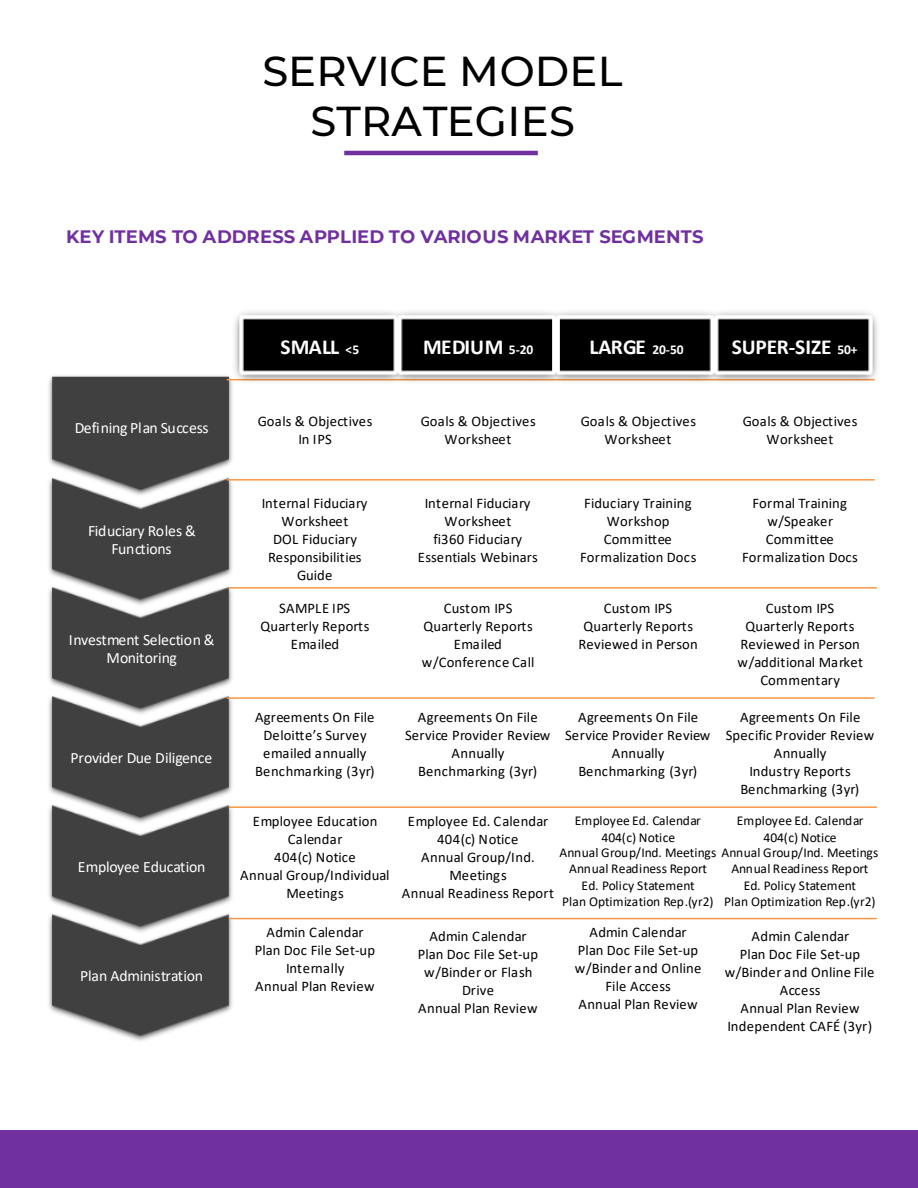
<style>
.page{position:relative;width:918px;height:1188px;background:#fff}
.page>*{position:absolute;margin:0;border:0;box-sizing:border-box;transform-origin:0 0}
.t1{font:500 41.7px/49.7px "Montserrat";letter-spacing:.005em;color:#000;text-align:center}
.t2{font:700 21.45px "Calibri";letter-spacing:-.005em;color:#fff}
.t3{font:700 18px "Montserrat";letter-spacing:.01em;color:#7030a0}
.t4{font:15.75px/18px "Calibri";letter-spacing:-.015em;color:#fff;text-align:center}
.t5{font:14.7px/18px "Calibri";letter-spacing:.01em;color:#000;text-align:center}
.t6{font:14.7px "Calibri";letter-spacing:.035em;color:#000}
.t7{font:14.7px "Calibri";letter-spacing:.03em;color:#000}
.t8{font:13.5px "Calibri";color:#000}
.s1{font-size:13.5px}
</style>
<div class="page">
<img style="left:48px;top:375px;width:190px;height:666px">
<hr style="left:227px;top:479px;width:648px;height:2px;background:#f79646">
<hr style="left:229px;top:587px;width:648px;height:2px;background:#f79646">
<hr style="left:227px;top:697px;width:648px;height:2px;background:#f79646">
<hr style="left:229px;top:806px;width:648px;height:2px;background:#f79646">
<hr style="left:229px;top:918px;width:648px;height:1px;background:#f79646">
<img style="left:227px;top:311px;width:651px;height:82px">
<div style="left:0;top:1131px;width:918px;height:57px;background:#7030a0"></div>
<hr style="left:344px;top:151px;width:194px;height:4px;background:#7030a0">
<p class="t1" style="left:262px;top:47px;width:362px">SERVICE MODEL<br>STRATEGIES</p>
<p class="t3" style="left:66px;top:226px;width:639px">KEY ITEMS TO ADDRESS APPLIED TO VARIOUS MARKET SEGMENTS</p>
<p class="t4" style="left:75px;top:420px;width:135px">Defining Plan Success</p>
<p class="t4" style="left:88px;top:523px;width:109px">Fiduciary Roles &amp;<br>Functions</p>
<p class="t4" style="left:69px;top:632px;width:147px">Investment Selection &amp;<br>Monitoring</p>
<p class="t4" style="left:71px;top:750px;width:143px">Provider Due Diligence</p>
<p class="t4" style="left:78px;top:859px;width:129px">Employee Education</p>
<p class="t4" style="left:80px;top:968px;width:124px">Plan Administration</p>
<p class="t2" style="left:281px;top:338px;width:80px">SMALL <span class="s1">&lt;5</span></p>
<p class="t2" style="left:423px;top:338px;width:112px">MEDIUM <span class="s1">5-20</span></p>
<p class="t2" style="left:589px;top:338px;width:96px">LARGE <span class="s1">20-50</span></p>
<p class="t2" style="left:732px;top:338px;width:127px">SUPER-SIZE <span class="s1">50+</span></p>
<p class="t5" style="left:258px;top:413px;width:116px">Goals &amp; Objectives</p>
<p class="t5" style="left:298px;top:431px;width:35px">In IPS</p>
<p class="t5" style="left:421px;top:413px;width:117px">Goals &amp; Objectives</p>
<p class="t5" style="left:445px;top:431px;width:68px">Worksheet</p>
<p class="t5" style="left:581px;top:413px;width:117px">Goals &amp; Objectives</p>
<p class="t5" style="left:605px;top:431px;width:68px">Worksheet</p>
<p class="t5" style="left:743px;top:413px;width:116px">Goals &amp; Objectives</p>
<p class="t5" style="left:767px;top:431px;width:68px">Worksheet</p>
<p class="t5" style="left:262px;top:495px;width:107px">Internal Fiduciary<br>Worksheet</p>
<p class="t5" style="left:268px;top:531px;width:95px">DOL Fiduciary<br>Responsibilities<br>Guide</p>
<p class="t5" style="left:279px;top:601px;width:72px">SAMPLE IPS</p>
<p class="t5" style="left:260px;top:619px;width:111px">Quarterly Reports<br>Emailed</p>
<p class="t5" style="left:255px;top:710px;width:121px">Agreements On File</p>
<p class="t5" style="left:263px;top:728px;width:105px;text-align:left">Deloitte’s Survey emailed annually</p>
<p class="t5" style="left:255px;top:764px;width:121px">Benchmarking (3yr)</p>
<p class="t5" style="left:253px;top:813px;width:126px">Employee Education<br>Calendar</p>
<p class="t6" style="left:274px;top:851px;width:83px">404(c) Notice</p>
<p class="t5" style="left:240px;top:867px;width:151px">Annual Group/Individual<br>Meetings</p>
<p class="t5" style="left:266px;top:925px;width:99px">Admin Calendar</p>
<p class="t5" style="left:255px;top:943px;width:122px">Plan Doc File Set-up<br>Internally</p>
<p class="t5" style="left:255px;top:979px;width:121px">Annual Plan Review</p>
<p class="t5" style="left:418px;top:495px;width:122px">Internal Fiduciary<br>Worksheet<br>fi360 Fiduciary<br>Essentials Webinars</p>
<p class="t5" style="left:584px;top:495px;width:109px">Fiduciary Training<br>Workshop</p>
<p class="t5" style="left:580px;top:531px;width:118px">Committee<br>Formalization Docs</p>
<p class="t5" style="left:752px;top:495px;width:96px">Formal Training w/Speaker</p>
<p class="t5" style="left:742px;top:531px;width:117px">Committee<br>Formalization Docs</p>
<p class="t5" style="left:444px;top:601px;width:70px">Custom IPS</p>
<p class="t5" style="left:422px;top:619px;width:114px">Quarterly Reports<br>Emailed w/Conference Call</p>
<p class="t5" style="left:604px;top:601px;width:70px">Custom IPS</p>
<p class="t5" style="left:578px;top:619px;width:121px">Quarterly Reports<br>Reviewed in Person</p>
<p class="t5" style="left:418px;top:710px;width:121px">Agreements On File</p>
<p class="t5" style="left:405px;top:728px;width:147px">Service Provider Review<br>Annually</p>
<p class="t5" style="left:418px;top:764px;width:120px">Benchmarking (3yr)</p>
<p class="t5" style="left:578px;top:710px;width:122px">Agreements On File</p>
<p class="t5" style="left:565px;top:728px;width:147px">Service Provider Review<br>Annually</p>
<p class="t5" style="left:578px;top:764px;width:120px">Benchmarking (3yr)</p>
<p class="t5" style="left:766px;top:601px;width:70px">Custom IPS</p>
<p class="t5" style="left:737px;top:619px;width:127px">Quarterly Reports<br>Reviewed in Person w/additional Market<br>Commentary</p>
<p class="t5" style="left:740px;top:710px;width:122px">Agreements On File</p>
<p class="t5" style="left:726px;top:728px;width:150px">Specific Provider Review<br>Annually</p>
<p class="t5" style="left:740px;top:764px;width:120px">Industry Reports<br>Benchmarking (3yr)</p>
<p class="t8" style="left:575px;top:815px;width:128px">Employee Ed. Calendar</p>
<p class="t8" style="left:602px;top:831px;width:75px">404(c) Notice</p>
<p class="t8" style="left:560px;top:847px;width:320px">Annual Group/Ind. Meetings Annual Group/Ind. Meetings</p>
<p class="t8" style="left:569px;top:863px;width:139px">Annual Readiness Report</p>
<p class="t8" style="left:582px;top:880px;width:115px">Ed. Policy Statement</p>
<p class="t8" style="left:562px;top:896px;width:153px">Plan Optimization Rep.(yr2)</p>
<p class="t8" style="left:737px;top:815px;width:128px">Employee Ed. Calendar</p>
<p class="t8" style="left:764px;top:831px;width:75px">404(c) Notice</p>
<p class="t8" style="left:731px;top:863px;width:139px">Annual Readiness Report</p>
<p class="t8" style="left:744px;top:880px;width:114px">Ed. Policy Statement</p>
<p class="t8" style="left:724px;top:896px;width:153px">Plan Optimization Rep.(yr2)</p>
<p class="t5" style="left:408px;top:813px;width:142px">Employee Ed. Calendar</p>
<p class="t7" style="left:437px;top:833px;width:83px">404(c) Notice</p>
<p class="t5" style="left:421px;top:849px;width:115px">Annual Group/Ind.<br>Meetings</p>
<p class="t5" style="left:402px;top:885px;width:154px">Annual Readiness Report</p>
<p class="t5" style="left:429px;top:929px;width:99px">Admin Calendar</p>
<p class="t5" style="left:418px;top:947px;width:122px">Plan Doc File Set-up w/Binder or Flash<br>Drive</p>
<p class="t5" style="left:418px;top:1001px;width:121px">Annual Plan Review</p>
<p class="t5" style="left:589px;top:925px;width:99px">Admin Calendar</p>
<p class="t5" style="left:575px;top:943px;width:128px">Plan Doc File Set-up w/Binder and Online<br>File Access</p>
<p class="t5" style="left:578px;top:997px;width:121px">Annual Plan Review</p>
<p class="t5" style="left:751px;top:929px;width:99px">Admin Calendar</p>
<p class="t5" style="left:725px;top:947px;width:151px">Plan Doc File Set-up w/Binder and Online File<br>Access</p>
<p class="t5" style="left:740px;top:1001px;width:121px">Annual Plan Review</p>
<p class="t5" style="left:728px;top:1019px;width:146px">Independent CAFÉ (3yr)</p>
</div>
